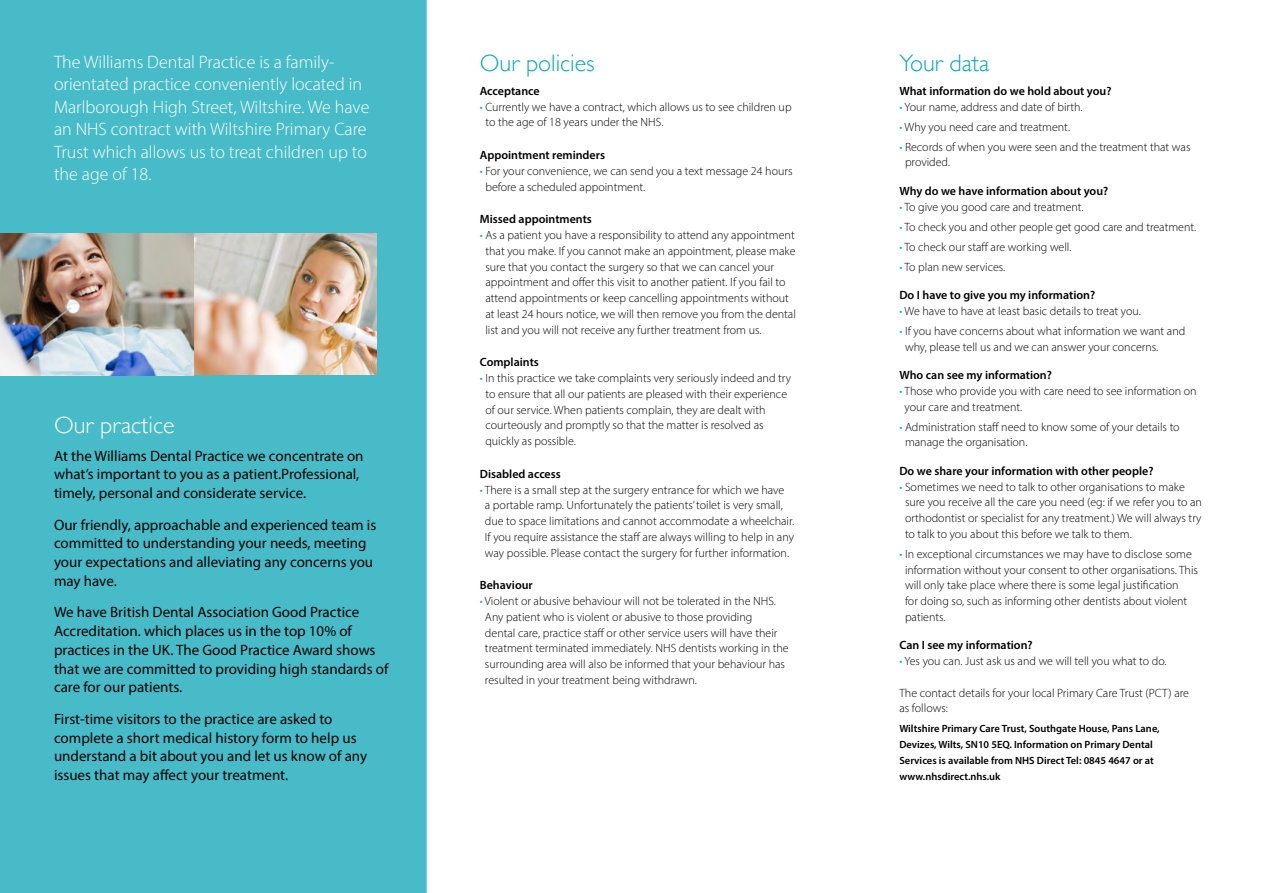
<style>
.page{position:relative;width:1263px;height:893px;background:#fff}
.page>*{position:absolute;margin:0;border:0;box-sizing:border-box;transform-origin:0 0}
.t1{font:300 24px "Gill Sans";color:#0aabb7}
.t2{font:300 24px "Gill Sans";color:#fff}
.t3{font:300 18px/22.5px "Myriad Pro";color:#fff}
.t4{font:15px/18.8px "Myriad Pro";color:#000}
.t5{font:300 12px/15.8px "Myriad Pro";color:#000}
.t6{font:600 12px "Myriad Pro";color:#000}
.t7{font:600 10.5px/15.8px "Myriad Pro";color:#000}
.s1{color:#0aabb7}
</style>
<div class="page">
<div style="left:0;top:0;width:427px;height:893px;background:#47bcc8"></div>
<img style="left:0;top:234px;width:376px;height:141px">
<h1 class="t1" style="left:480px;top:44px;width:116px">Our policies</h1>
<p class="t6" style="left:480px;top:83px;width:61px">Acceptance</p>
<p class="t5" style="left:485px;top:99px;width:308px;text-indent:-6px"><span class="s1">•</span> Currently we have a contract, which allows us to see children up to the age of 18 years under the NHS.</p>
<p class="t6" style="left:480px;top:147px;width:127px">Appointment reminders</p>
<p class="t5" style="left:485px;top:163px;width:309px;text-indent:-6px"><span class="s1">•</span> For your convenience, we can send you a text message 24 hours before a scheduled appointment.</p>
<p class="t6" style="left:480px;top:212px;width:114px">Missed appointments</p>
<p class="t5" style="left:485px;top:227px;width:312px;text-indent:-6px"><span class="s1">•</span> As a patient you have a responsibility to attend any appointment that you make. If you cannot make an appointment, please make sure that you contact the surgery so that we can cancel your appointment and offer this visit to another patient. If you fail to attend appointments or keep cancelling appointments without at least 24 hours notice, we will then remove you from the dental list and you will not receive any further treatment from us.</p>
<p class="t6" style="left:480px;top:355px;width:61px">Complaints</p>
<p class="t5" style="left:485px;top:370px;width:307px;text-indent:-6px"><span class="s1">•</span> In this practice we take complaints very seriously indeed and try to ensure that all our patients are pleased with their experience of our service. When patients complain, they are dealt with courteously and promptly so that the matter is resolved as quickly as possible.</p>
<p class="t6" style="left:480px;top:466px;width:83px">Disabled access</p>
<p class="t5" style="left:485px;top:482px;width:311px;text-indent:-5px"><span class="s1">•</span> There is a small step at the surgery entrance for which we have<br>a portable ramp. Unfortunately the patients’ toilet is very small, due to space limitations and cannot accommodate a wheelchair.<br>If you require assistance the staff are always willing to help in any way possible. Please contact the surgery for further information.</p>
<p class="t6" style="left:480px;top:578px;width:55px">Behaviour</p>
<p class="t5" style="left:485px;top:593px;width:305px;text-indent:-5px"><span class="s1">•</span> Violent or abusive behaviour will not be tolerated in the NHS.<br>Any patient who is violent or abusive to those providing<br>dental care, practice staff or other service users will have their treatment terminated immediately. NHS dentists working in the surrounding area will also be informed that your behaviour has resulted in your treatment being withdrawn.</p>
<h2 class="t3" style="left:54px;top:50px;width:317px">The Williams Dental Practice is a family&shy;orientated practice conveniently located in Marlborough High Street, Wiltshire. We have an NHS contract with Wiltshire Primary Care Trust which allows us to treat children up to the age of 18.</h2>
<h1 class="t1" style="left:899px;top:44px;width:92px">Your data</h1>
<p class="t6" style="left:899px;top:83px;width:214px">What information do we hold about you?</p>
<p class="t5" style="left:899px;top:99px;width:185px"><span class="s1">•</span> Your name, address and date of birth.</p>
<p class="t5" style="left:899px;top:119px;width:172px"><span class="s1">•</span> Why you need care and treatment.</p>
<p class="t5" style="left:905px;top:139px;width:287px;text-indent:-6px"><span class="s1">•</span> Records of when you were seen and the treatment that was provided.</p>
<p class="t6" style="left:899px;top:183px;width:210px">Why do we have information about you?</p>
<p class="t5" style="left:899px;top:199px;width:186px"><span class="s1">•</span> To give you good care and treatment.</p>
<p class="t5" style="left:899px;top:219px;width:298px"><span class="s1">•</span> To check you and other people get good care and treatment.</p>
<p class="t5" style="left:899px;top:239px;width:174px"><span class="s1">•</span> To check our staff are working well.</p>
<p class="t5" style="left:899px;top:259px;width:107px"><span class="s1">•</span> To plan new services.</p>
<p class="t6" style="left:899px;top:287px;width:197px">Do I have to give you my information?</p>
<p class="t5" style="left:899px;top:303px;width:243px"><span class="s1">•</span> We have to have at least basic details to treat you.</p>
<p class="t5" style="left:905px;top:323px;width:282px;text-indent:-6px"><span class="s1">•</span> If you have concerns about what information we want and why, please tell us and we can answer your concerns.</p>
<p class="t6" style="left:899px;top:367px;width:154px">Who can see my information?</p>
<p class="t5" style="left:904px;top:383px;width:294px;text-indent:-5px"><span class="s1">•</span> Those who provide you with care need to see information on your care and treatment.</p>
<p class="t5" style="left:905px;top:419px;width:276px;text-indent:-6px"><span class="s1">•</span> Administration staff need to know some of your details to manage the organisation.</p>
<p class="t6" style="left:899px;top:463px;width:256px">Do we share your information with other people?</p>
<p class="t5" style="left:905px;top:479px;width:298px;text-indent:-6px"><span class="s1">•</span> Sometimes we need to talk to other organisations to make sure you receive all the care you need (eg: if we refer you to an orthodontist or specialist for any treatment.) We will always try to talk to you about this before we talk to them.</p>
<p class="t5" style="left:905px;top:546px;width:294px;text-indent:-6px"><span class="s1">•</span> In exceptional circumstances we may have to disclose some information without your consent to other organisations. This will only take place where there is some legal justification<br>for doing so, such as informing other dentists about violent patients.</p>
<p class="t6" style="left:899px;top:638px;width:135px">Can I see my information?</p>
<p class="t5" style="left:899px;top:653px;width:269px"><span class="s1">•</span> Yes you can. Just ask us and we will tell you what to do.</p>
<p class="t5" style="left:899px;top:685px;width:291px">The contact details for your local Primary Care Trust (PCT) are as follows:</p>
<p class="t7" style="left:899px;top:721px;width:262px">Wiltshire Primary Care Trust, Southgate House, Pans Lane, Devizes, Wilts, SN10 5EQ. Information on Primary Dental Services is available from NHS Direct Tel: 0845 4647 or at www.nhsdirect.nhs.uk</p>
<h1 class="t2" style="left:54px;top:406px;width:122px">Our practice</h1>
<p class="t4" style="left:54px;top:446px;width:311px">At the Williams Dental Practice we concentrate on what’s important to you as a patient.Professional, timely, personal and considerate service.</p>
<p class="t4" style="left:54px;top:515px;width:324px">Our friendly, approachable and experienced team is committed to understanding your needs, meeting your expectations and alleviating any concerns you may have.</p>
<p class="t4" style="left:54px;top:603px;width:336px">We have British Dental Association Good Practice Accreditation. which places us in the top 10% of practices in the UK. The Good Practice Award shows that we are committed to providing high standards of care for our patients.</p>
<p class="t4" style="left:54px;top:709px;width:315px">First-time visitors to the practice are asked to complete a short medical history form to help us understand a bit about you and let us know of any issues that may affect your treatment.</p>
</div>
